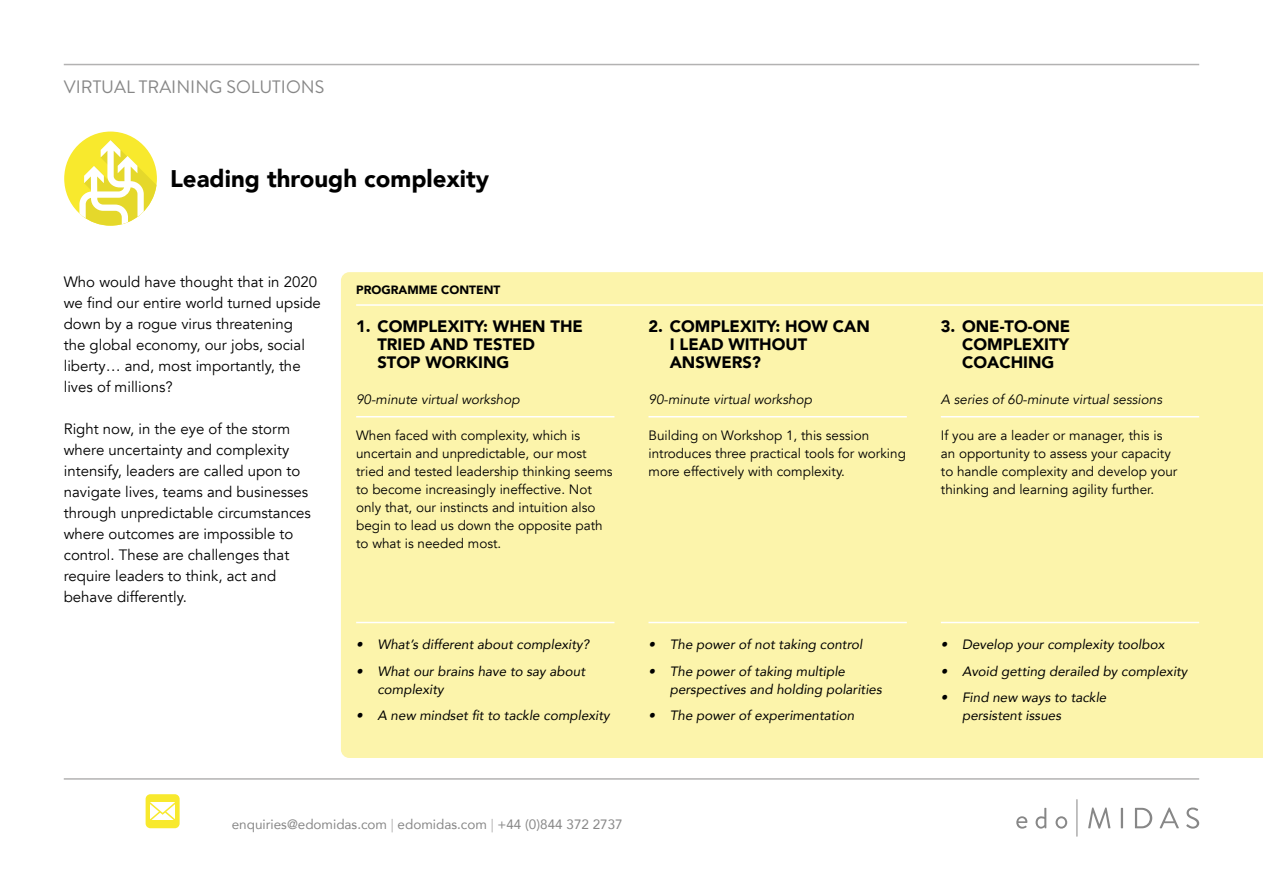
<style>
.page{position:relative;width:1263px;height:893px;background:#fff}
.page>*{position:absolute;margin:0;border:0;box-sizing:border-box;transform-origin:0 0}
.t1{font:900 24px "Avenir";color:#000}
.t2{font:18px "Brandon Grotesque";color:#878787}
.t3{font:900 16.5px/18px "Avenir";color:#000}
.t4{font:15px/21px "Avenir";color:#000}
.t5{font:13.5px/18px "Avenir";color:#000}
.t6{font:italic 13.5px/18px "Avenir";color:#000}
.t7{font:italic 13.5px "Avenir";color:#000}
.t8{font:13.5px "Avenir";color:#878787}
.t9{font:900 12px "Avenir";color:#000}
.s1{color:#b3b2b2}
</style>
<div class="page">
<hr style="left:64px;top:64px;width:1135px;height:1px;background:#b3b2b2">
<hr style="left:64px;top:778px;width:1135px;height:2px;background:#b3b2b2">
<svg style="left:1016px;top:816px;width:11px;height:13px"></svg>
<svg style="left:1035px;top:808px;width:11px;height:21px"></svg>
<svg style="left:1055px;top:816px;width:12px;height:13px"></svg>
<svg style="left:1088px;top:807px;width:22px;height:22px"></svg>
<hr style="left:1121px;top:808px;width:2px;height:20px;background:#878787">
<svg style="left:1135px;top:808px;width:17px;height:20px"></svg>
<svg style="left:1159px;top:807px;width:20px;height:21px"></svg>
<svg style="left:1186px;top:807px;width:13px;height:22px"></svg>
<hr style="left:1076px;top:799px;width:2px;height:38px;background:#b3b2b2">
<div style="left:146px;top:794px;width:34px;height:34px;background:#f8e92d;border-radius:5px"></div>
<svg style="left:150px;top:802px;width:25px;height:18px"></svg>
<div style="left:341px;top:272px;width:922px;height:486px;background:#fcf4ab"></div>
<hr style="left:356px;top:416px;width:258px;height:1px;background:#fff">
<hr style="left:648px;top:416px;width:259px;height:1px;background:#fff">
<hr style="left:356px;top:622px;width:258px;height:1px;background:#fff">
<hr style="left:648px;top:622px;width:259px;height:1px;background:#fff">
<hr style="left:356px;top:304px;width:907px;height:2px;background:#fff">
<div style="left:64px;top:132px;width:93px;height:94px;background:#f8e92d;border-radius:50%"></div>
<svg style="left:79px;top:140px;width:77px;height:86px"></svg>
<hr style="left:941px;top:416px;width:258px;height:1px;background:#fff">
<hr style="left:941px;top:622px;width:258px;height:1px;background:#fff">
<h2 class="t2" style="left:64px;top:75px;width:262px">VIRTUAL TRAINING SOLUTIONS</h2>
<h1 class="t1" style="left:170px;top:158px;width:321px">Leading through complexity</h1>
<p class="t4" style="left:64px;top:272px;width:259px">Who would have thought that in 2020 we find our entire world turned upside down by a rogue virus threatening<br>the global economy, our jobs, social liberty… and, most importantly, the lives of millions?</p>
<p class="t4" style="left:64px;top:419px;width:249px">Right now, in the eye of the storm where uncertainty and complexity intensify, leaders are called upon to navigate lives, teams and businesses through unpredictable circumstances where outcomes are impossible to control. These are challenges that require leaders to think, act and behave differently.</p>
<p class="t9" style="left:356px;top:279px;width:146px">PROGRAMME CONTENT</p>
<p class="t3" style="left:377px;top:316px;width:207px;text-indent:-21px">1. COMPLEXITY: WHEN THE<br>TRIED AND TESTED<br>STOP WORKING</p>
<p class="t7" style="left:356px;top:391px;width:165px">90-minute virtual workshop</p>
<p class="t5" style="left:356px;top:426px;width:258px">When faced with complexity, which is uncertain and unpredictable, our most tried and tested leadership thinking seems to become increasingly ineffective. Not only that, our instincts and intuition also begin to lead us down the opposite path to what is needed most.</p>
<p class="t6" style="left:356px;top:636px;width:235px">• What’s different about complexity?</p>
<p class="t6" style="left:377px;top:662px;width:209px;text-indent:-21px">• What our brains have to say about complexity</p>
<p class="t6" style="left:356px;top:707px;width:255px">• A new mindset fit to tackle complexity</p>
<p class="t3" style="left:670px;top:316px;width:202px;text-indent:-21px">2. COMPLEXITY: HOW CAN<br>I LEAD WITHOUT<br>ANSWERS?</p>
<p class="t7" style="left:648px;top:391px;width:165px">90-minute virtual workshop</p>
<p class="t5" style="left:648px;top:426px;width:259px">Building on Workshop 1, this session introduces three practical tools for working more effectively with complexity.</p>
<p class="t3" style="left:962px;top:316px;width:110px;text-align:justify;text-indent:-21px">3. ONE-TO-ONE COMPLEXITY COACHING</p>
<p class="t7" style="left:941px;top:391px;width:223px">A series of 60-minute virtual sessions</p>
<p class="t5" style="left:941px;top:426px;width:238px">If you are a leader or manager, this is an opportunity to assess your capacity to handle complexity and develop your thinking and learning agility further.</p>
<p class="t6" style="left:648px;top:636px;width:215px">• The power of not taking control</p>
<p class="t6" style="left:670px;top:662px;width:214px;text-indent:-21px">• The power of taking multiple perspectives and holding polarities</p>
<p class="t6" style="left:648px;top:707px;width:207px">• The power of experimentation</p>
<p class="t6" style="left:941px;top:636px;width:225px">• Develop your complexity toolbox</p>
<p class="t6" style="left:941px;top:662px;width:248px">• Avoid getting derailed by complexity</p>
<p class="t6" style="left:962px;top:689px;width:146px;text-indent:-21px">• Find new ways to tackle persistent issues</p>
<p class="t8" style="left:232px;top:813px;width:393px">enquiries@edomidas.com <span class="s1">|</span> edomidas.com <span class="s1">|</span> +44 (0)844 372 2737</p>
</div>
